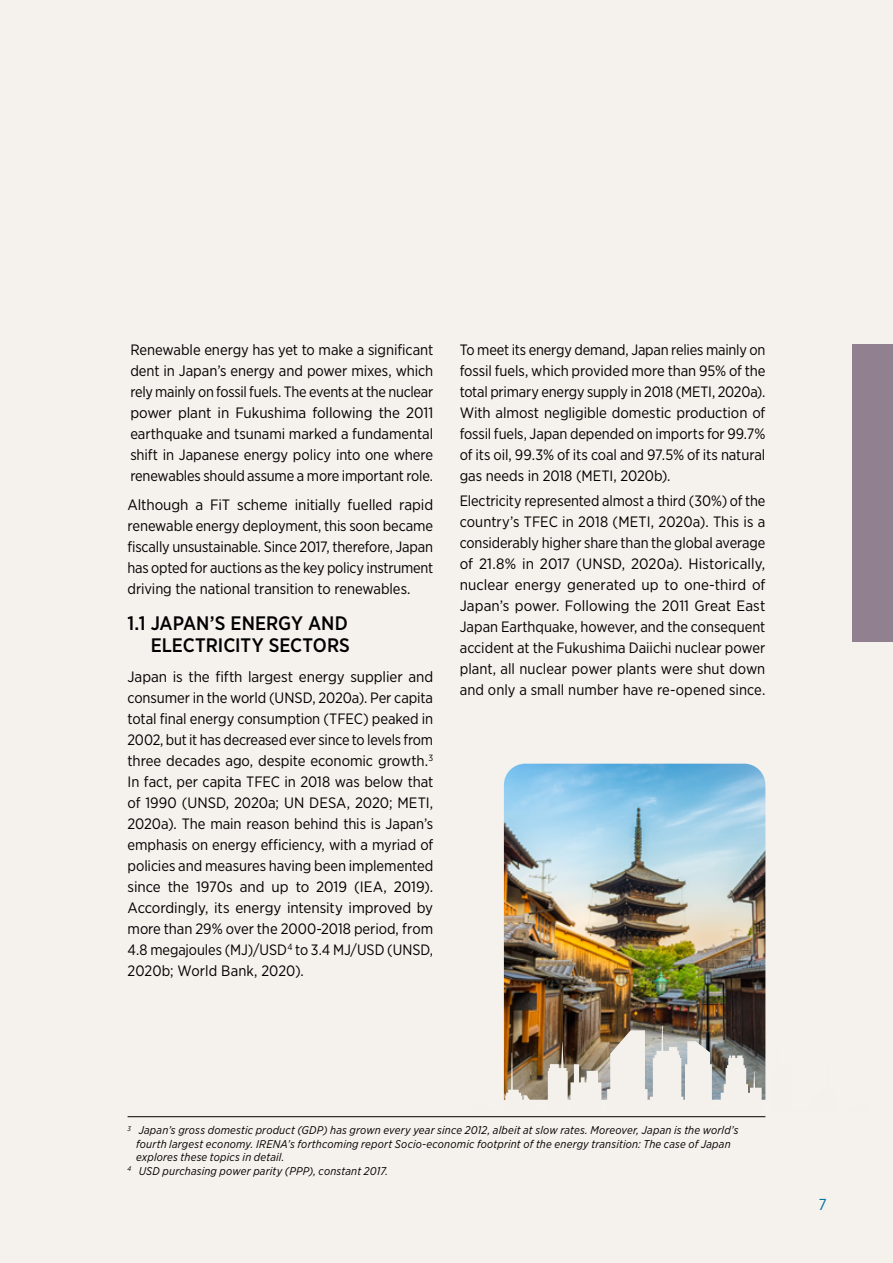
<style>
.page{position:relative;width:893px;height:1263px;background:#f5f1ec}
.page>*{position:absolute;margin:0;border:0;box-sizing:border-box;transform-origin:0 0}
.t1{font:500 19.5px/21px "Gotham Narrow";color:#000;text-align:right}
.t2{font:15px/21px "Gotham Narrow";letter-spacing:-.005em;color:#000;text-align:justify}
.t3{font:15px "ITC Avant Garde Std";color:#0072a2}
.t4{font:italic 11.25px "Gotham Narrow";letter-spacing:.015em;color:#000}
</style>
<div class="page">
<div style="left:852px;top:344px;width:41px;height:298px;background:#918090"></div>
<hr style="left:128px;top:1116px;width:637px;height:1px;background:#000">
<img style="left:504px;top:764px;width:261px;height:262px">
<img style="left:503px;top:1026px;width:263px;height:74px">
<p class="t2" style="left:130px;top:339px;width:304px">Renewable energy has yet to make a significant dent in Japan’s energy and power mixes, which rely mainly on fossil fuels. The events at the nuclear power plant in Fukushima following the 2011 earthquake and tsunami marked a fundamental shift in Japanese energy policy into one where renewables should assume a more important role.</p>
<p class="t2" style="left:128px;top:494px;width:307px">Although a FiT scheme initially fuelled rapid renewable energy deployment, this soon became fiscally unsustainable. Since 2017, therefore, Japan has opted for auctions as the key policy instrument driving the national transition to renewables.</p>
<h1 class="t1" style="left:128px;top:613px;width:224px">1.1 JAPAN’S ENERGY AND<br>ELECTRICITY SECTORS</h1>
<p class="t2" style="left:128px;top:665px;width:307px">Japan is the fifth largest energy supplier and consumer in the world (UNSD, 2020a). Per capita total final energy consumption (TFEC) peaked in 2002, but it has decreased ever since to levels from three decades ago, despite economic growth. <sup>3<br></sup>In fact, per capita TFEC in 2018 was below that of 1990 (UNSD, 2020a; UN DESA, 2020; METI, 2020a). The main reason behind this is Japan’s emphasis on energy efficiency, with a myriad of policies and measures having been implemented since the 1970s and up to 2019 (IEA, 2019).<br>Accordingly, its energy intensity improved by more than 29% over the 2000-2018 period, from 4.8 megajoules (MJ)/USD <sup>4</sup> to 3.4 MJ/USD (UNSD, 2020b; World Bank, 2020).</p>
<p class="t2" style="left:460px;top:339px;width:307px">To meet its energy demand, Japan relies mainly on fossil fuels, which provided more than 95% of the total primary energy supply in 2018 (METI, 2020a).<br>With almost negligible domestic production of fossil fuels, Japan depended on imports for 99.7% of its oil, 99.3% of its coal and 97.5% of its natural gas needs in 2018 (METI, 2020b).</p>
<p class="t2" style="left:460px;top:490px;width:307px">Electricity represented almost a third (30%) of the country’s TFEC in 2018 (METI, 2020a). This is a considerably higher share than the global average of 21.8% in 2017 (UNSD, 2020a). Historically, nuclear energy generated up to one-third of Japan’s power. Following the 2011 Great East Japan Earthquake, however, and the consequent accident at the Fukushima Daiichi nuclear power plant, all nuclear power plants were shut down and only a small number have re-opened since.</p>
<p class="t4" style="left:128px;top:1123px;width:612px"><sup>3</sup> Japan’s gross domestic product (GDP) has grown every year since 2012, albeit at slow rates. Moreover, Japan is the world’s</p>
<p class="t4" style="left:136px;top:1137px;width:596px">fourth largest economy. IRENA’s forthcoming report Socio-economic footprint of the energy transition: The case of Japan</p>
<p class="t4" style="left:136px;top:1150px;width:150px">explores these topics in detail.</p>
<p class="t4" style="left:128px;top:1164px;width:262px"><sup>4</sup> USD purchasing power parity (PPP), constant 2017.</p>
<p class="t3" style="left:818px;top:1195px;width:10px">7</p>
</div>
